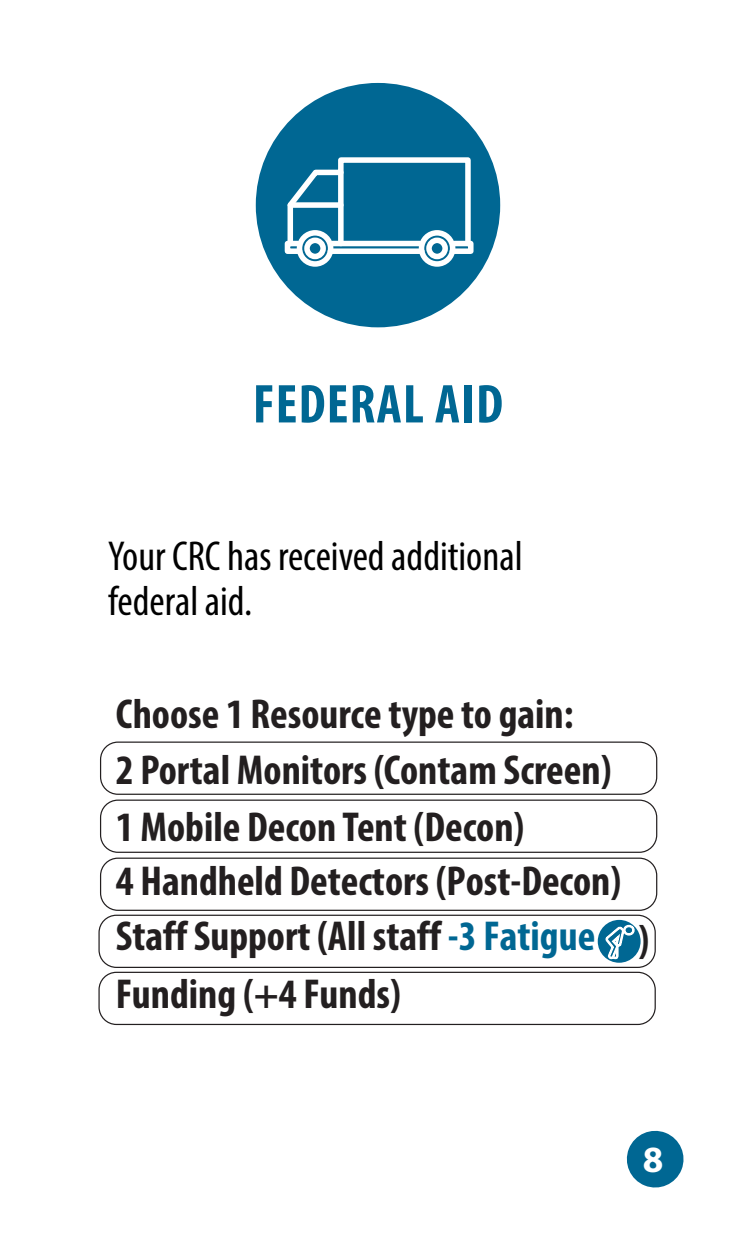
<style>
.page{position:relative;width:756px;height:1260px;background:#fff}
.page>*{position:absolute;margin:0;border:0;box-sizing:border-box;transform-origin:0 0}
.t1{font:700 condensed 55.3px "Myriad Pro";letter-spacing:.02em;color:#006793}
.t2{font:700 condensed 42px/56px "Myriad Pro";color:#231f20}
.t3{font:condensed 42px/45.5px "Myriad Pro";color:#000}
.t4{font:700 37.1px "Myriad Pro";color:#fff}
.s1{color:#006793}
</style>
<div class="page">
<div style="left:100px;top:742px;width:557px;height:53px;border:1px solid #231f20;border-radius:17px"></div>
<div style="left:100px;top:800px;width:557px;height:53px;border:1px solid #231f20;border-radius:17px"></div>
<div style="left:100px;top:858px;width:557px;height:53px;border:1px solid #231f20;border-radius:17px"></div>
<div style="left:98px;top:915px;width:558px;height:53px;border:1px solid #231f20;border-radius:17px"></div>
<div style="left:98px;top:972px;width:558px;height:53px;border:1px solid #231f20;border-radius:17px"></div>
<div style="left:598px;top:920px;width:43px;height:43px;background:#006793;border-radius:50%"></div>
<svg style="left:604px;top:924px;width:33px;height:39px"></svg>
<div style="left:256px;top:83px;width:244px;height:244px;background:#006793;border-radius:50%"></div>
<svg style="left:284px;top:157px;width:190px;height:110px"></svg>
<div style="left:338px;top:205px;width:6px;height:39px;background:#fff"></div>
<svg style="left:626px;top:1130px;width:58px;height:58px"></svg>
<h2 class="t1" style="left:253px;top:369px;width:252px">FEDERAL AID</h2>
<p class="t3" style="left:108px;top:533px;width:416px">Your CRC has received additional federal aid.</p>
<p class="t2" style="left:116px;top:685px;width:507px">Choose 1 Resource type to gain:<br>2 Portal Monitors (Contam Screen)<br>1 Mobile Decon Tent (Decon)<br>4 Handheld Detectors (Post-Decon)<br>Staff Support (All staff <span class="s1">-3 Fatigue<br></span>Funding (+4 Funds)</p>
<p class="t2" style="left:639px;top:911px;width:12px">)</p>
<p class="t4" style="left:643px;top:1136px;width:22px">8</p>
</div>
